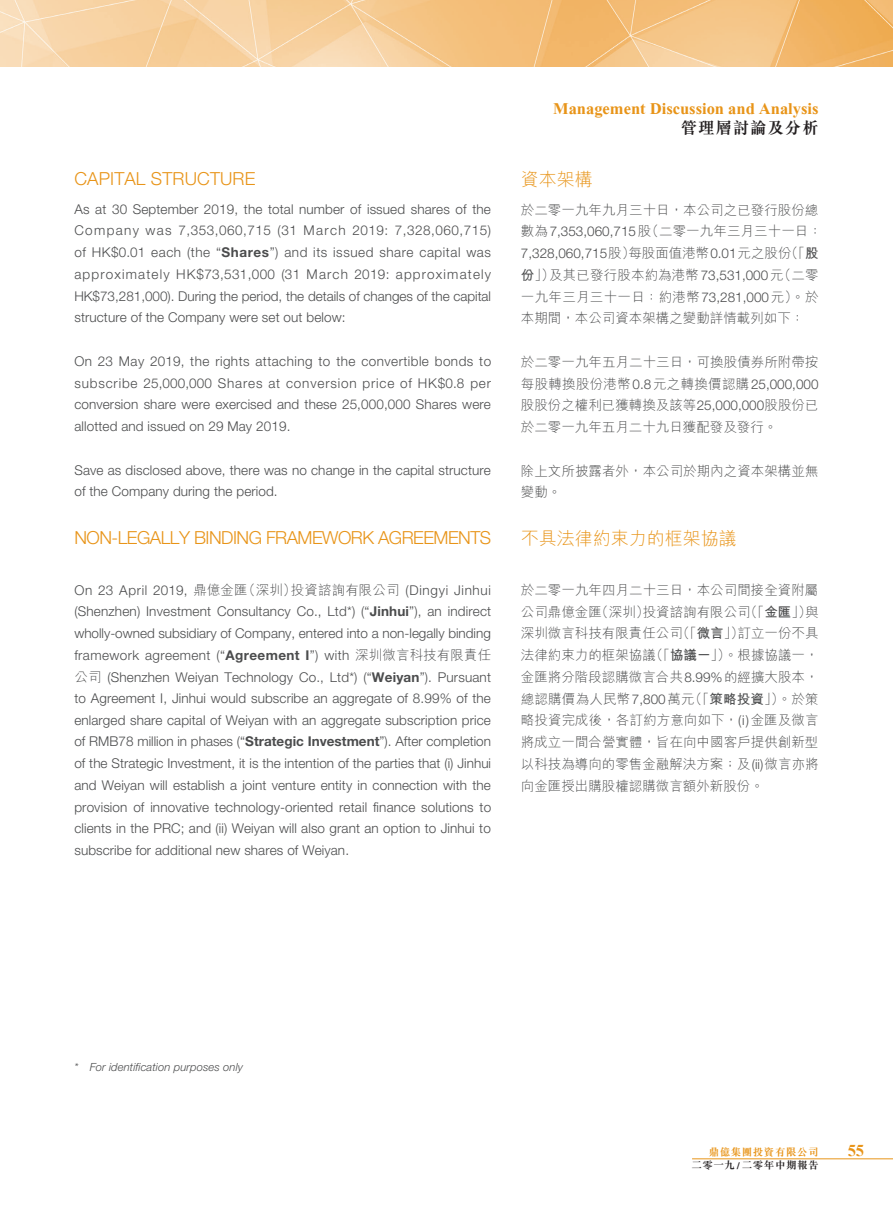
<style>
.page{position:relative;width:893px;height:1212px;background:#fff}
.page>*{position:absolute;margin:0;border:0;box-sizing:border-box;transform-origin:0 0}
.t1{font:300 18px "Helvetica Neue LT Std";letter-spacing:-.03em;color:#e89418}
.t2{font:300 18px "Helvetica Neue LT Std";letter-spacing:.01em;color:#e89418}
.t3{font:300 18px "M Hei HK";color:#e89418}
.t4{font:700 16.5px "Times New Roman";color:#e89418}
.t5{font:700 16.5px "M Sung HK";letter-spacing:.05em;color:#231f20}
.t6{font:700 16.5px "Times New Roman";color:#e89418}
.t7{font:300 13.5px/21.8px "Helvetica Neue LT Std";letter-spacing:.01em;color:#4b4c4d;text-align:justify}
.t8{font:300 13.5px/21.8px "M Hei HK";color:#4b4c4d;text-align:justify}
.t9{font:italic 300 11.25px "Helvetica Neue LT Std";letter-spacing:.01em;color:#4b4c4d}
.t10{font:700 10.5px "M Sung HK";letter-spacing:.05em;color:#231f20}
.t11{font:700 10.5px "M Sung HK";letter-spacing:.05em;color:#e89418}
.s1{font-weight:700}
.s2{font-family:"M Hei HK"}
.s3{font-family:"Helvetica Neue LT Std"}
.s4{font-family:"M Hei HK";font-weight:700}
</style>
<div class="page">
<img style="left:0;top:0;width:893px;height:67px">
<hr style="left:692px;top:1158px;width:201px;height:1px;background:#e89418">
<h1 class="t2" style="left:74px;top:168px;width:183px">CAPITAL STRUCTURE</h1>
<p class="t7" style="left:74px;top:198px;width:418px">As at 30 September 2019, the total number of issued shares of the Company was 7,353,060,715 (31 March 2019: 7,328,060,715) of HK$0.01 each (the “<span class="s1">Shares</span>”) and its issued share capital was approximately HK$73,531,000 (31 March 2019: approximately HK$73,281,000). During the period, the details of changes of the capital structure of the Company were set out below:</p>
<p class="t7" style="left:74px;top:350px;width:418px">On 23 May 2019, the rights attaching to the convertible bonds to subscribe 25,000,000 Shares at conversion price of HK$0.8 per conversion share were exercised and these 25,000,000 Shares were allotted and issued on 29 May 2019.</p>
<p class="t7" style="left:74px;top:459px;width:418px">Save as disclosed above, there was no change in the capital structure of the Company during the period.</p>
<h1 class="t1" style="left:74px;top:526px;width:418px">NON-LEGALLY BINDING FRAMEWORK AGREEMENTS</h1>
<p class="t7" style="left:74px;top:579px;width:418px">On 23 April 2019, <span class="s2">鼎億金匯（深圳）投資諮詢有限公司</span> (Dingyi Jinhui (Shenzhen) Investment Consultancy Co., Ltd*) (“<span class="s1">Jinhui</span>”), an indirect wholly-owned subsidiary of Company, entered into a non-legally binding framework agreement (“<span class="s1">Agreement I</span>”) with <span class="s2">深圳微言科技有限責任公司</span> (Shenzhen Weiyan Technology Co., Ltd*) (“<span class="s1">Weiyan</span>”). Pursuant to Agreement I, Jinhui would subscribe an aggregate of 8.99% of the enlarged share capital of Weiyan with an aggregate subscription price of RMB78 million in phases (“<span class="s1">Strategic Investment</span>”). After completion of the Strategic Investment, it is the intention of the parties that (i) Jinhui and Weiyan will establish a joint venture entity in connection with the provision of innovative technology-oriented retail finance solutions to clients in the PRC; and (ii) Weiyan will also grant an option to Jinhui to subscribe for additional new shares of Weiyan.</p>
<p class="t4" style="left:553px;top:103px;width:267px">Management Discussion and Analysis</p>
<p class="t5" style="left:681px;top:116px;width:139px">管理層討論及分析</p>
<h1 class="t3" style="left:521px;top:167px;width:73px">資本架構</h1>
<p class="t8" style="left:521px;top:198px;width:302px">於二零一九年九月三十日，本公司之已發行股份總數為<span class="s3">7,353,060,715</span>股（二零一九年三月三十一日：</p>
<p class="t7" style="left:521px;top:242px;width:299px">7,328,060,715<span class="s2">股）每股面值港幣</span>0.01<span class="s2">元之股份（「</span><span class="s4">股</span></p>
<p class="t8" style="left:521px;top:263px;width:299px"><span class="s1">份</span>」）及其已發行股本約為港幣<span class="s3">73,531,000</span>元（二零一九年三月三十一日：約港幣<span class="s3">73,281,000</span>元）。於本期間，本公司資本架構之變動詳情載列如下：</p>
<p class="t8" style="left:521px;top:350px;width:299px">於二零一九年五月二十三日，可換股債券所附帶按每股轉換股份港幣<span class="s3">0.8</span>元之轉換價認購<span class="s3">25,000,000</span>股股份之權利已獲轉換及該等<span class="s3">25,000,000</span>股股份已於二零一九年五月二十九日獲配發及發行。</p>
<p class="t8" style="left:521px;top:459px;width:299px">除上文所披露者外，本公司於期內之資本架構並無變動。</p>
<h1 class="t3" style="left:521px;top:526px;width:217px">不具法律約束力的框架協議</h1>
<p class="t8" style="left:521px;top:579px;width:299px">於二零一九年四月二十三日，本公司間接全資附屬公司鼎億金匯（深圳）投資諮詢有限公司（「<span class="s1">金匯</span>」）與深圳微言科技有限責任公司（「<span class="s1">微言</span>」）訂立一份不具法律約束力的框架協議（「<span class="s1">協議一</span>」）。根據協議一，金匯將分階段認購微言合共<span class="s3">8.99%</span>的經擴大股本，總認購價為人民幣<span class="s3">7,800</span>萬元（「<span class="s1">策略投資</span>」）。於策略投資完成後，各訂約方意向如下，<span class="s3">(i)</span>金匯及微言將成立一間合營實體，旨在向中國客戶提供創新型以科技為導向的零售金融解決方案；及<span class="s3">(ii)</span>微言亦將向金匯授出購股權認購微言額外新股份。</p>
<p class="t9" style="left:74px;top:1060px;width:170px">* For identification purposes only</p>
<p class="t11" style="left:709px;top:1145px;width:111px">鼎億集團投資有限公司</p>
<p class="t6" style="left:848px;top:1138px;width:18px">55</p>
<p class="t10" style="left:691px;top:1158px;width:129px">二零一九/二零年中期報告</p>
</div>
